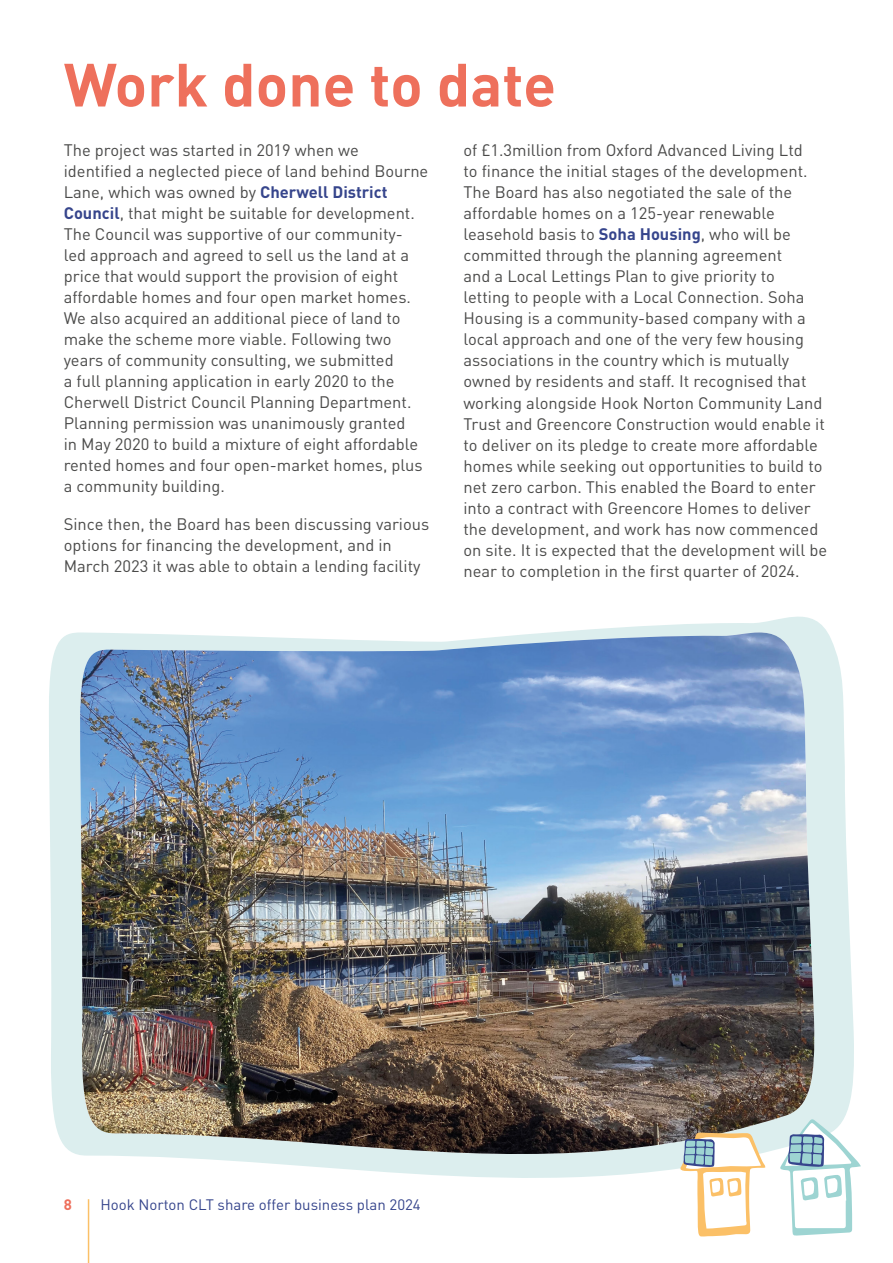
<style>
.page{position:relative;width:893px;height:1263px;background:#fff}
.page>*{position:absolute;margin:0;border:0;box-sizing:border-box;transform-origin:0 0}
.t1{font:700 60px "DIN Pro";color:#ee705c}
.t2{font:16.5px/21px "DIN Pro";color:#4a4a49}
.t3{font:15px "DIN Pro";color:#36458c}
.t4{font:700 15px "DIN Pro";color:#ee705c}
.s1{font-weight:700;color:#36458c}
</style>
<div class="page">
<hr style="left:88px;top:1199px;width:1px;height:64px;background:#fbc067">
<svg style="left:49px;top:616px;width:805px;height:601px;fill:#dceeee"></svg>
<svg style="left:80px;top:620px;width:736px;height:570px"></svg>
<img style="left:80px;top:632px;width:736px;height:524px">
<svg style="left:678px;top:1132px;width:88px;height:105px"></svg>
<svg style="left:778px;top:1119px;width:83px;height:117px"></svg>
<h1 class="t1" style="left:64px;top:35px;width:494px">Work done to date</h1>
<p class="t2" style="left:64px;top:138px;width:366px">The project was started in 2019 when we identified a neglected piece of land behind Bourne Lane, which was owned by <span class="s1">Cherwell District Council</span>, that might be suitable for development.<br>The Council was supportive of our community&shy;led approach and agreed to sell us the land at a price that would support the provision of eight affordable homes and four open market homes.<br>We also acquired an additional piece of land to make the scheme more viable. Following two years of community consulting, we submitted<br>a full planning application in early 2020 to the Cherwell District Council Planning Department.<br>Planning permission was unanimously granted<br>in May 2020 to build a mixture of eight affordable rented homes and four open-market homes, plus a community building.</p>
<p class="t2" style="left:64px;top:512px;width:367px">Since then, the Board has been discussing various options for financing the development, and in<br>March 2023 it was able to obtain a lending facility</p>
<p class="t2" style="left:463px;top:138px;width:365px">of £1.3million from Oxford Advanced Living Ltd<br>to finance the initial stages of the development.<br>The Board has also negotiated the sale of the affordable homes on a 125-year renewable leasehold basis to <span class="s1">Soha Housing</span>, who will be committed through the planning agreement<br>and a Local Lettings Plan to give priority to<br>letting to people with a Local Connection. Soha Housing is a community-based company with a local approach and one of the very few housing associations in the country which is mutually owned by residents and staff. It recognised that working alongside Hook Norton Community Land Trust and Greencore Construction would enable it to deliver on its pledge to create more affordable homes while seeking out opportunities to build to net zero carbon. This enabled the Board to enter into a contract with Greencore Homes to deliver the development, and work has now commenced on site. It is expected that the development will be near to completion in the first quarter of 2024.</p>
<p class="t4" style="left:64px;top:1192px;width:10px">8</p>
<p class="t3" style="left:100px;top:1193px;width:322px">Hook Norton CLT share offer business plan 2024</p>
</div>
